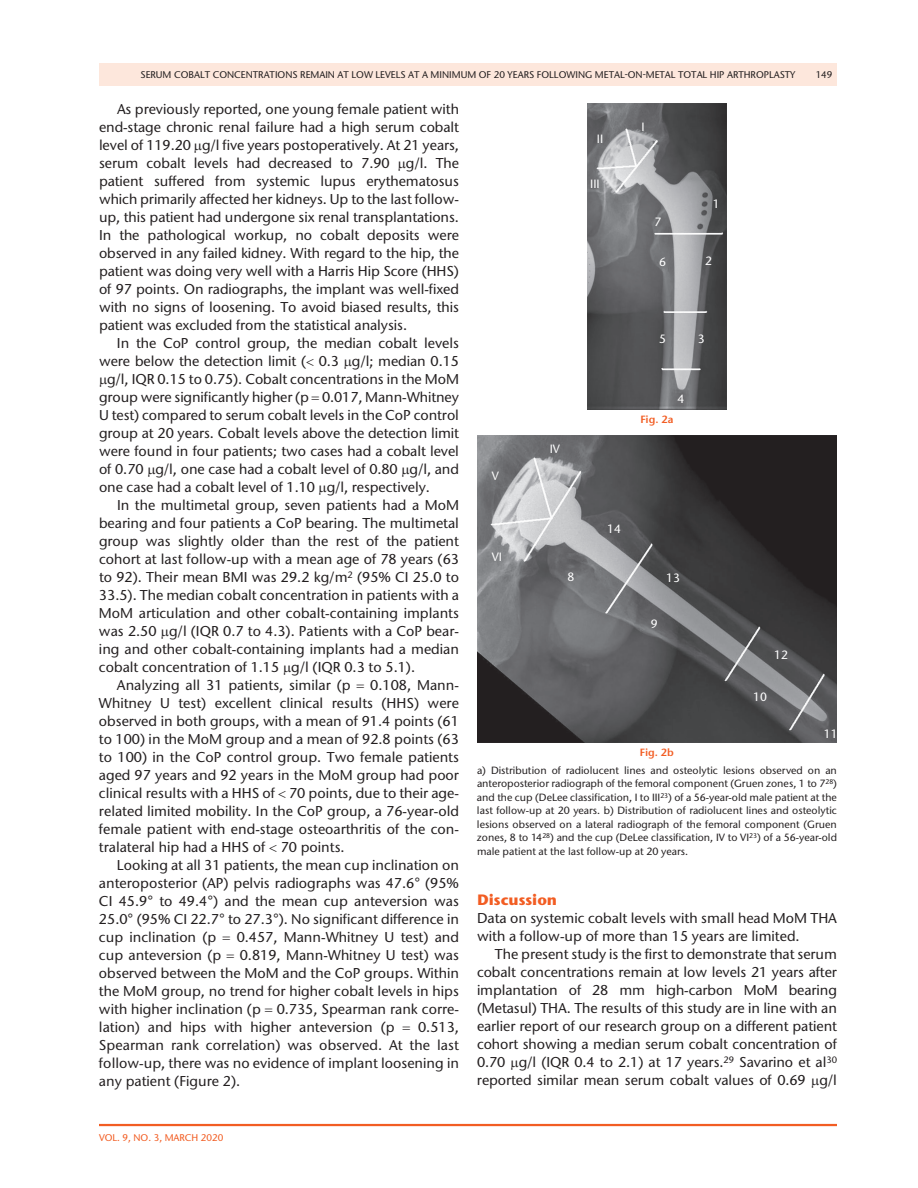
<style>
.page{position:relative;width:918px;height:1188px;background:#fff}
.page>*{position:absolute;margin:0;border:0;box-sizing:border-box;transform-origin:0 0}
.t1{font:700 15px "Stone Sans ITC Pro";color:#f25d23}
.t2{font:500 14.25px/18px "Stone Sans ITC Pro";color:#231f20;text-align:justify}
.t3{font:500 12px "Stone Sans Std";color:#fff}
.t4{font:500 10.5px/13.5px "Stone Sans ITC Pro";color:#231f20;text-align:justify}
.t5{font:600 10.5px "Stone Sans ITC Pro";color:#f25d23}
.t6{font:500 9.75px "Stone Sans ITC Pro";color:#231f20}
.t7{font:500 9.75px "Stone Sans ITC Pro";color:#f25d23}
</style>
<div class="page">
<div style="left:99px;top:63px;width:738px;height:23px;background:#fde7dc"></div>
<hr style="left:99px;top:1124px;width:738px;height:2px;background:#f25d23">
<img style="left:588px;top:104px;width:138px;height:306px">
<img style="left:477px;top:436px;width:360px;height:306px">
<p class="t6" style="left:140px;top:68px;width:112px">Serum cobalt concentrat</p>
<p class="t6" style="left:275px;top:68px;width:250px">ions remain at low levels at a m in imum of 20 years</p>
<p class="t6" style="left:537px;top:68px;width:197px">followin g m etal-on-m etal total h ip arthr</p>
<p class="t6" style="left:756px;top:68px;width:41px">oplasty</p>
<p class="t6" style="left:816px;top:68px;width:18px">149</p>
<p class="t2" style="left:99px;top:100px;width:362px;text-indent:18px">As previously reported, one young female patient with end-stage chronic renal failure had a high serum cobalt level of 119.20 g/l five years postoperatively. At 21 years, serum cobalt levels had decreased to 7.90 g/l. The patient suffered from systemic lupus erythematosus which primarily affected her kidneys. Up to the last follow&shy;up, this patient had undergone six renal transplantations.<br>I n the pathological workup, no cobalt deposits were observed in any failed kidney. With regard to the hip, the patient was doing very well with a Harris Hip Score (HHS) of 97 points. On radiographs, the implant was well-fixed with no signs of loosening. To avoid biased results, this patient was excluded from the statistical analysis.</p>
<p class="t2" style="left:117px;top:334px;width:343px">I n the CoP control group, the median cobalt levels</p>
<p class="t2" style="left:99px;top:352px;width:361px">were below the detection limit ( 0.3 g/l; median 0.15</p>
<p class="t2" style="left:107px;top:370px;width:353px">g/l, IQR 0.15 to 0.75). Cobalt concentrations in the MoM</p>
<p class="t2" style="left:99px;top:388px;width:362px">group were significantly higher (p 0.017, Mann-Whitney</p>
<p class="t2" style="left:99px;top:406px;width:361px">U test) compared to serum cobalt levels in the CoP control</p>
<p class="t2" style="left:99px;top:424px;width:362px">group at 20 years. Cobalt levels above the detection limit</p>
<p class="t2" style="left:99px;top:442px;width:362px">were found in four patients; two cases had a cobalt level</p>
<p class="t2" style="left:99px;top:460px;width:362px">of 0.70 g/l, one case had a cobalt level of 0.80 g/l, and</p>
<p class="t2" style="left:99px;top:478px;width:332px">one case had a cobalt level of 1.10 g/l, respectively.</p>
<p class="t2" style="left:117px;top:496px;width:343px">I n the multimetal group, seven patients had a MoM</p>
<p class="t2" style="left:99px;top:514px;width:361px">bearing and four patients a CoP bearing. The multimetal</p>
<p class="t2" style="left:99px;top:532px;width:362px">group was slightly older than the rest of the patient</p>
<p class="t2" style="left:99px;top:550px;width:362px">cohort at last follow-up with a mean age of 78 years (63</p>
<p class="t2" style="left:99px;top:568px;width:361px">to 92). Their mean BMI was 29.2 kg/m<sup>2</sup> (95% CI 25.0 to</p>
<p class="t2" style="left:99px;top:586px;width:361px">33.5). The median cobalt concentration in patients with a</p>
<p class="t2" style="left:99px;top:604px;width:361px">MoM articulation and other cobalt-containing implants</p>
<p class="t2" style="left:99px;top:622px;width:361px">was 2.50 g/l (I QR 0.7 to 4.3). Patients with a CoP bear-</p>
<p class="t2" style="left:99px;top:640px;width:361px">ing and other cobalt-containing implants had a median</p>
<p class="t2" style="left:99px;top:658px;width:318px">cobalt concentration of 1.15 g/l (IQR 0.3 to 5.1).</p>
<p class="t2" style="left:117px;top:676px;width:235px">Analyzing all 31 patients, similar (p</p>
<p class="t2" style="left:99px;top:676px;width:362px;text-indent:271px">0.108, Mann-Whitney U test) excellent clinical results (HHS) were observed in both groups, with a mean of 91.4 points (61 to 100) in the MoM group and a mean of 92.8 points (63 to 100) in the CoP control group. Two female patients aged 97 years and 92 years in the MoM group had poor clinical results with a HHS of 70 points, due to their age&shy;related limited mobility. I n the CoP group, a 76-year-old female patient with end-stage osteoarthritis of the con&shy;tralateral hip had a HHS of 70 points.</p>
<p class="t2" style="left:99px;top:856px;width:362px;text-indent:18px">Looking at all 31 patients, the mean cup inclination on anteroposterior (AP) pelvis radiographs was 47.6° (95% CI 45.9° to 49.4°) and the mean cup anteversion was 25.0° (95% CI 22.7° to 27.3°). No significant difference in cup inclination (p</p>
<p class="t2" style="left:237px;top:928px;width:224px">0.457, Mann-Whitney U test) and</p>
<p class="t2" style="left:99px;top:946px;width:362px;text-indent:141px">0.819, Mann-Whitney U test) was observed between the MoM and the CoP groups. Within the MoM group, no trend for higher cobalt levels in hips with higher inclination (p 0.735, Spearman rank corre&shy;lation) and hips with higher anteversion (p</p>
<p class="t2" style="left:99px;top:946px;width:124px">cup anteversion (p</p>
<p class="t2" style="left:99px;top:1018px;width:362px;text-indent:319px">0.513, Spearman rank correlation) was observed. At the last follow-up, there was no evidence of implant loosening in any patient (Figure 2).</p>
<p class="t7" style="left:99px;top:1132px;width:126px">vol. 9, No. 3, MARCH 2020</p>
<p class="t3" style="left:492px;top:468px;width:9px">V</p>
<p class="t3" style="left:492px;top:550px;width:12px">VI</p>
<p class="t3" style="left:597px;top:132px;width:8px">II</p>
<p class="t3" style="left:590px;top:177px;width:11px">III</p>
<p class="t3" style="left:550px;top:442px;width:12px">IV</p>
<p class="t3" style="left:641px;top:119px;width:5px">I</p>
<p class="t3" style="left:655px;top:214px;width:8px">7</p>
<p class="t3" style="left:659px;top:255px;width:8px">6</p>
<p class="t3" style="left:713px;top:197px;width:8px">1</p>
<p class="t3" style="left:705px;top:254px;width:8px">2</p>
<p class="t3" style="left:659px;top:332px;width:8px">5</p>
<p class="t3" style="left:698px;top:332px;width:8px">3</p>
<p class="t3" style="left:677px;top:392px;width:8px">4</p>
<p class="t5" style="left:640px;top:413px;width:35px">Fig. 2a</p>
<p class="t3" style="left:567px;top:570px;width:8px">8</p>
<p class="t3" style="left:607px;top:521px;width:15px">14</p>
<p class="t3" style="left:666px;top:570px;width:15px">13</p>
<p class="t3" style="left:651px;top:617px;width:8px">9</p>
<p class="t3" style="left:774px;top:648px;width:15px">12</p>
<p class="t3" style="left:753px;top:690px;width:15px">10</p>
<p class="t3" style="left:824px;top:727px;width:15px">11</p>
<p class="t5" style="left:640px;top:746px;width:36px">Fig. 2b</p>
<p class="t4" style="left:477px;top:763px;width:362px">a) Distribution of radiolucent lines and osteolytic lesions observed on an anteroposterior radiograph of the femoral component (Gruen zones, 1 to 7<sup>28</sup>) and the cup (DeLee classification, I to III <sup>23</sup>) of a 56-year-old male patient at the last follow-up at 20 years. b) Distribution of radiolucent lines and osteolytic lesions observed on a lateral radiograph of the femoral component (Gruen zones, 8 to 14<sup>28</sup>) and the cup (DeLee classification, IV to VI <sup>23</sup>) of a 56-year-old male patient at the last follow-up at 20 years.</p>
<p class="t1" style="left:477px;top:890px;width:82px">Discussion</p>
<p class="t2" style="left:477px;top:909px;width:362px">Data on systemic cobalt levels with small head MoM THA with a follow-up of more than 15 years are limited.</p>
<p class="t2" style="left:477px;top:945px;width:362px;text-indent:18px">The present study is the first to demonstrate that serum cobalt concentrations remain at low levels 21 years after implantation of 28 mm high-carbon MoM bearing (Metasul) THA. The results of this study are in line with an earlier report of our research group on a different patient cohort showing a median serum cobalt concentration of 0.70 g/l (IQR 0.4 to 2.1) at 17 years.<sup>29</sup> Savarino et al<sup>30 </sup>reported similar mean serum cobalt values of 0.69 g/l</p>
</div>
